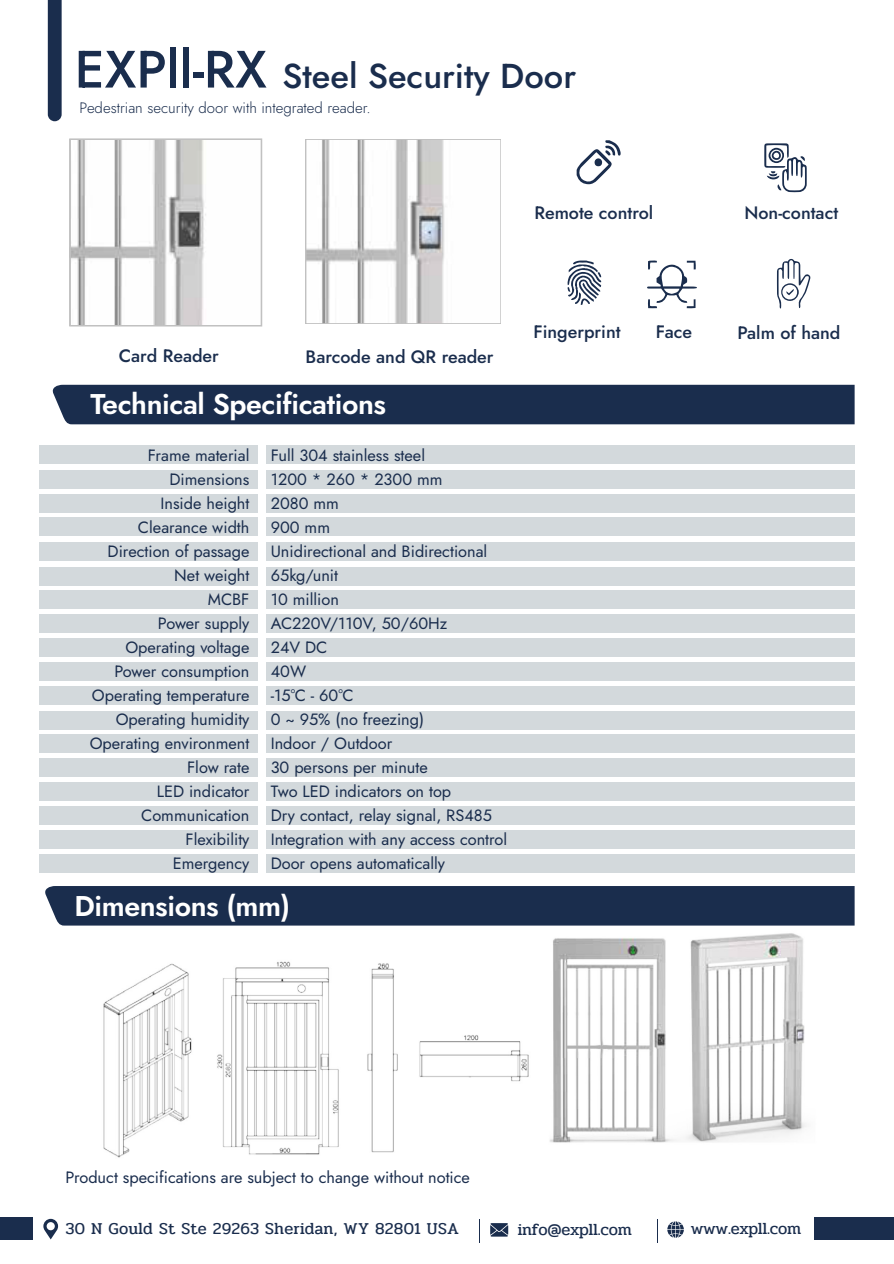
<style>
.page{position:relative;width:894px;height:1264px;background:#fff}
.page>*{position:absolute;margin:0;border:0;box-sizing:border-box;transform-origin:0 0}
.t1{font:500 34.5px "Jost";color:#1a2d4d}
.t2{font:600 28.5px "Jost";letter-spacing:-.015em;color:#fff}
.t3{font:500 17.85px "Jost";color:#1a2d4d}
.t4{font:16.5px "Pridi";letter-spacing:.01em;color:#1a2d4d}
.t5{font:16.5px "Pridi";letter-spacing:-.015em;color:#1a2d4d}
.t6{font:16.35px/24px "Jost";color:#1a2d4d;text-align:right}
.t7{font:300 15px "Jost";color:#1a2d4d}
.s1{font-size:52.35px}
</style>
<div class="page">
<img style="left:103px;top:933px;width:704px;height:225px">
<svg style="left:43px;top:1218px;width:15px;height:21px"></svg>
<svg style="left:667px;top:1221px;width:16px;height:16px"></svg>
<svg style="left:479px;top:1219px;width:1px;height:23px"></svg>
<svg style="left:490px;top:1223px;width:18px;height:13px"></svg>
<div style="left:0;top:1217px;width:33px;height:22px;background:#1a2d4d"></div>
<div style="left:814px;top:1217px;width:80px;height:22px;background:#1a2d4d"></div>
<svg style="left:48px;top:0;width:14px;height:121px;background:#223453"></svg>
<div style="left:39px;top:445px;width:219px;height:19px;background:#d3d9dc"></div>
<div style="left:266px;top:445px;width:588px;height:19px;background:#d3d9dc"></div>
<div style="left:39px;top:470px;width:219px;height:19px;background:#d3d9dc"></div>
<div style="left:266px;top:470px;width:588px;height:19px;background:#d3d9dc"></div>
<div style="left:39px;top:494px;width:219px;height:19px;background:#d3d9dc"></div>
<div style="left:266px;top:494px;width:588px;height:19px;background:#d3d9dc"></div>
<div style="left:39px;top:517px;width:219px;height:19px;background:#d3d9dc"></div>
<div style="left:266px;top:517px;width:588px;height:19px;background:#d3d9dc"></div>
<div style="left:39px;top:542px;width:219px;height:19px;background:#d3d9dc"></div>
<div style="left:266px;top:542px;width:588px;height:19px;background:#d3d9dc"></div>
<div style="left:39px;top:566px;width:219px;height:19px;background:#d3d9dc"></div>
<div style="left:266px;top:566px;width:588px;height:19px;background:#d3d9dc"></div>
<div style="left:39px;top:589px;width:219px;height:19px;background:#d3d9dc"></div>
<div style="left:266px;top:589px;width:588px;height:19px;background:#d3d9dc"></div>
<div style="left:39px;top:614px;width:219px;height:19px;background:#d3d9dc"></div>
<div style="left:266px;top:614px;width:588px;height:19px;background:#d3d9dc"></div>
<div style="left:39px;top:638px;width:219px;height:19px;background:#d3d9dc"></div>
<div style="left:266px;top:638px;width:588px;height:19px;background:#d3d9dc"></div>
<div style="left:39px;top:661px;width:219px;height:19px;background:#d3d9dc"></div>
<div style="left:266px;top:661px;width:588px;height:19px;background:#d3d9dc"></div>
<div style="left:39px;top:686px;width:219px;height:19px;background:#d3d9dc"></div>
<div style="left:266px;top:686px;width:588px;height:19px;background:#d3d9dc"></div>
<div style="left:39px;top:711px;width:219px;height:19px;background:#d3d9dc"></div>
<div style="left:266px;top:711px;width:588px;height:19px;background:#d3d9dc"></div>
<div style="left:39px;top:734px;width:219px;height:19px;background:#d3d9dc"></div>
<div style="left:266px;top:734px;width:588px;height:19px;background:#d3d9dc"></div>
<div style="left:39px;top:758px;width:219px;height:19px;background:#d3d9dc"></div>
<div style="left:39px;top:782px;width:219px;height:19px;background:#d3d9dc"></div>
<div style="left:39px;top:806px;width:219px;height:19px;background:#d3d9dc"></div>
<div style="left:39px;top:830px;width:219px;height:19px;background:#d3d9dc"></div>
<div style="left:39px;top:853px;width:219px;height:19px;background:#d3d9dc"></div>
<div style="left:266px;top:758px;width:588px;height:19px;background:#d3d9dc"></div>
<div style="left:266px;top:782px;width:588px;height:19px;background:#d3d9dc"></div>
<div style="left:266px;top:806px;width:588px;height:19px;background:#d3d9dc"></div>
<div style="left:266px;top:830px;width:588px;height:19px;background:#d3d9dc"></div>
<div style="left:266px;top:853px;width:588px;height:19px;background:#d3d9dc"></div>
<div style="left:52px;top:385px;width:802px;height:39px;background:#1a2d4d"></div>
<div style="left:45px;top:886px;width:809px;height:39px;background:#1a2d4d"></div>
<svg style="left:576px;top:140px;width:44px;height:44px"></svg>
<div style="left:594px;top:158px;width:8px;height:8px;background:#1a2d4d;border-radius:50%"></div>
<svg style="left:764px;top:143px;width:42px;height:49px"></svg>
<svg style="left:777px;top:259px;width:33px;height:50px"></svg>
<svg style="left:647px;top:260px;width:49px;height:48px"></svg>
<img style="left:73px;top:142px;width:133px;height:181px">
<div style="left:69px;top:138px;width:193px;height:188px;border:2px solid #c1c1c1"></div>
<img style="left:308px;top:142px;width:137px;height:179px">
<div style="left:305px;top:139px;width:196px;height:185px;border:2px solid #c1c1c1"></div>
<svg style="left:567px;top:260px;width:34px;height:45px"></svg>
<h1 class="t1" style="left:75px;top:52px;width:503px"><span class="s1">EXPll-RX</span> Steel Security Door</h1>
<p class="t7" style="left:80px;top:97px;width:293px">Pedestrian security door with integrated reader.</p>
<p class="t3" style="left:534px;top:200px;width:120px">Remote control</p>
<p class="t3" style="left:744px;top:200px;width:95px">Non-contact</p>
<p class="t3" style="left:119px;top:343px;width:102px">Card Reader</p>
<p class="t3" style="left:305px;top:345px;width:189px">Barcode and QR reader</p>
<h2 class="t2" style="left:90px;top:385px;width:297px">Technical Specifications</h2>
<p class="t6" style="left:90px;top:443px;width:161px">Frame material<br>Dimensions<br>Inside height<br>Clearance width<br>Direction of passage<br>Net weight<br>MCBF<br>Power supply<br>Operating voltage<br>Power consumption<br>Operating temperature<br>Operating humidity<br>Operating environment<br>Flow rate<br>LED indicator<br>Communication<br>Flexibility<br>Emergency</p>
<p class="t6" style="left:271px;top:443px;width:238px;text-align:left">Full 304 stainless steel<br>1200 * 260 * 2300 mm<br>2080 mm<br>900 mm<br>Unidirectional and Bidirectional<br>65kg/unit<br>10 million<br>AC220V/110V, 50/60Hz<br>24V DC<br>40W<br>-15°C - 60°C<br>0 ~ 95% (no freezing)<br>Indoor / Outdoor<br>30 persons per minute<br>Two LED indicators on top<br>Dry contact, relay signal, RS485<br>Integration with any access control<br>Door opens automatically</p>
<h2 class="t2" style="left:74px;top:886px;width:217px">Dimensions (mm)</h2>
<p class="t3" style="left:533px;top:319px;width:89px">Fingerprint</p>
<p class="t3" style="left:656px;top:320px;width:38px">Face</p>
<p class="t3" style="left:737px;top:320px;width:104px">Palm of hand</p>
<p class="t6" style="left:65px;top:1165px;width:406px">Product specifications are subject to change without notice</p>
<p class="t4" style="left:65px;top:1217px;width:395px">30 N Gould St Ste 29263 Sheridan, WY 82801 USA</p>
<p class="t5" style="left:517px;top:1217px;width:116px">info@expll.com</p>
<p class="t5" style="left:690px;top:1217px;width:112px">www.expll.com</p>
</div>
